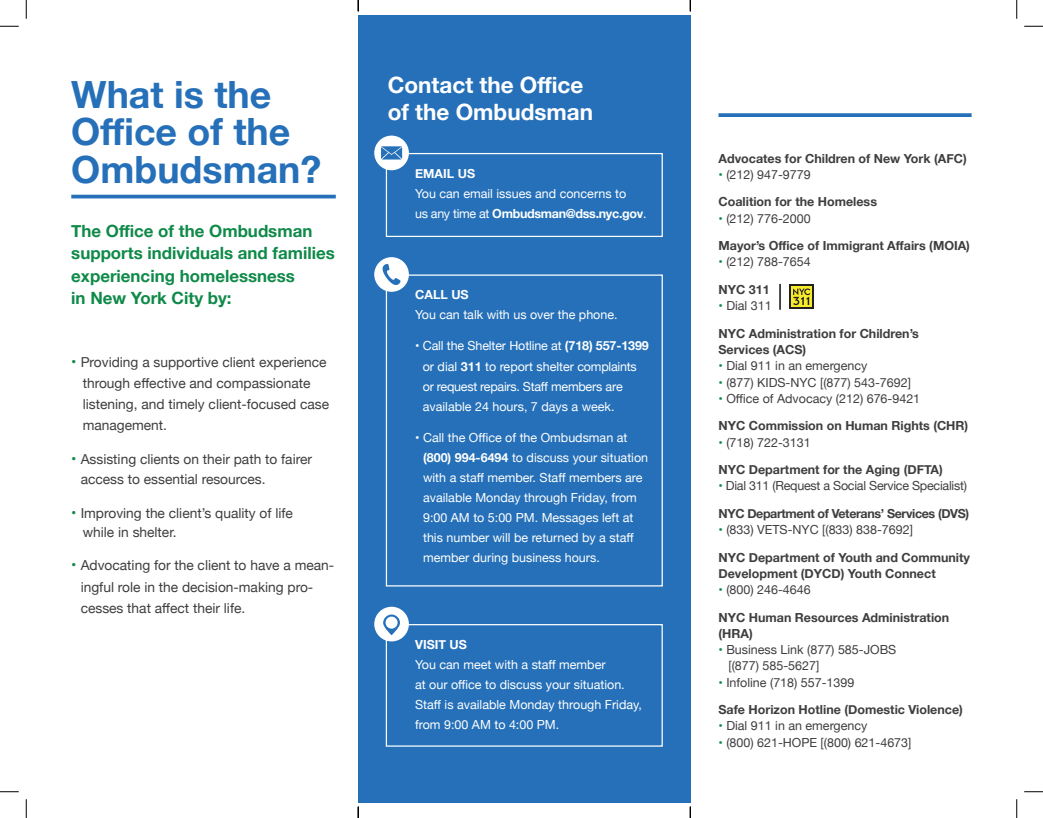
<style>
.page{position:relative;width:1043px;height:818px;background:#fff}
.page>*{position:absolute;margin:0;border:0;box-sizing:border-box;transform-origin:0 0}
.t1{font:700 37.5px/37.5px "Helvetica Neue";color:#2570b8}
.t2{font:700 22.5px/27px "Helvetica Neue";color:#fff}
.t3{font:700 16.88px/22.5px "Helvetica Neue";color:#0f8a49}
.t4{font:13.75px/21.2px "Helvetica Neue";color:#3e3e3f}
.t5{font:12.5px/20px "Helvetica Neue";color:#fff}
.t6{font:700 12.5px/16.2px "Helvetica Neue";color:#3e3e3f}
.t7{font:12.5px/16.2px "Helvetica Neue";color:#3e3e3f}
.t8{font:12.5px "Helvetica Neue";letter-spacing:-.02em;color:#3e3e3f}
.t9{font:700 12.5px "Helvetica Neue";letter-spacing:-.03em;color:#3e3e3f}
.t10{font:700 12.5px "Helvetica Neue";color:#fff}
.s1{font-weight:700}
.s2{font-size:15px;color:#0f8a49}
.s3{color:#0f8a49}
</style>
<div class="page">
<div style="left:358px;top:15px;width:332px;height:787px;background:#2570b8"></div>
<div style="left:789px;top:284px;width:25px;height:25px;background:#231f20"></div>
<div style="left:791px;top:286px;width:21px;height:21px;background:#f6eb2b"></div>
<svg style="left:793px;top:288px;width:17px;height:17px"></svg>
<hr style="left:779px;top:284px;width:2px;height:26px;background:#3e3e3f">
<hr style="left:71px;top:195px;width:265px;height:3px;background:#2570b8">
<svg style="left:718px;top:113px;width:253px;height:4px"></svg>
<div style="left:386px;top:274px;width:277px;height:312px;border:1px solid #fff"></div>
<div style="left:374px;top:257px;width:35px;height:35px;background:#fff;border-radius:50%"></div>
<svg style="left:382px;top:264px;width:18px;height:21px"></svg>
<div style="left:386px;top:153px;width:277px;height:84px;border:1px solid #fff"></div>
<div style="left:374px;top:136px;width:35px;height:34px;background:#fff;border-radius:50%"></div>
<svg style="left:381px;top:146px;width:21px;height:13px"></svg>
<div style="left:386px;top:624px;width:277px;height:122px;border:1px solid #fff"></div>
<div style="left:374px;top:606px;width:35px;height:35px;background:#fff;border-radius:50%"></div>
<svg style="left:383px;top:614px;width:17px;height:21px"></svg>
<svg style="left:0;top:25px;width:19px;height:2px"></svg>
<svg style="left:1024px;top:25px;width:19px;height:2px"></svg>
<svg style="left:0;top:791px;width:19px;height:1px"></svg>
<svg style="left:1024px;top:791px;width:19px;height:1px"></svg>
<svg style="left:25px;top:0;width:2px;height:19px"></svg>
<svg style="left:25px;top:799px;width:2px;height:19px"></svg>
<svg style="left:1016px;top:0;width:1px;height:19px"></svg>
<svg style="left:1016px;top:799px;width:1px;height:19px"></svg>
<svg style="left:357px;top:0;width:2px;height:11px"></svg>
<svg style="left:357px;top:806px;width:2px;height:12px"></svg>
<svg style="left:689px;top:0;width:2px;height:11px"></svg>
<svg style="left:689px;top:806px;width:2px;height:12px"></svg>
<h1 class="t1" style="left:71px;top:77px;width:251px">What is the<br>Office of the<br>Ombudsman?</h1>
<h2 class="t2" style="left:388px;top:72px;width:207px">Contact the Office of the Ombudsman</h2>
<p class="t10" style="left:415px;top:163px;width:61px">EMAIL US</p>
<p class="t5" style="left:415px;top:184px;width:233px">You can email issues and concerns to<br>us any time at <span class="s1">Ombudsman@dss.nyc.gov</span>.</p>
<h3 class="t3" style="left:71px;top:220px;width:265px">The Office of the Ombudsman supports individuals and families experiencing homelessness<br>in New York City by:</h3>
<p class="t4" style="left:83px;top:352px;width:248px;text-indent:-11px"><span class="s2">•</span> Providing a supportive client experience through effective and compassionate listening, and timely client-focused case management.</p>
<p class="t4" style="left:81px;top:450px;width:233px;line-height:20px;text-indent:-9px"><span class="s2">•</span> Assisting clients on their path to fairer access to essential resources.</p>
<p class="t4" style="left:83px;top:504px;width:212px;line-height:18.8px;text-indent:-11px"><span class="s2">•</span> Improving the client’s quality of life while in shelter.</p>
<p class="t4" style="left:81px;top:555px;width:255px;text-indent:-9px"><span class="s2">•</span> Advocating for the client to have a mean&shy;ingful role in the decision-making pro&shy;cesses that affect their life.</p>
<p class="t10" style="left:415px;top:285px;width:55px">CALL US</p>
<p class="t5" style="left:415px;top:305px;width:204px">You can talk with us over the phone.</p>
<p class="t5" style="left:423px;top:337px;width:227px;text-indent:-8px">• Call the Shelter Hotline at <span class="s1">(718) 557-1399 </span>or dial <span class="s1">311</span> to report shelter complaints or request repairs. Staff members are available 24 hours, 7 days a week.</p>
<p class="t5" style="left:423px;top:428px;width:227px;text-indent:-8px">• Call the Office of the Ombudsman at <span class="s1">(800) 994-6494</span> to discuss your situation with a staff member. Staff members are available Monday through Friday, from 9:00 AM to 5:00 PM. Messages left at this number will be returned by a staff member during business hours.</p>
<p class="t10" style="left:415px;top:634px;width:53px">VISIT US</p>
<p class="t5" style="left:415px;top:655px;width:228px">You can meet with a staff member<br>at our office to discuss your situation.<br>Staff is available Monday through Friday, from 9:00 AM to 4:00 PM.</p>
<p class="t6" style="left:718px;top:150px;width:250px">Advocates for Children of New York (AFC)</p>
<p class="t7" style="left:718px;top:167px;width:94px"><span class="s3">•</span> (212) 947-9779</p>
<p class="t6" style="left:718px;top:194px;width:160px">Coalition for the Homeless</p>
<p class="t7" style="left:718px;top:211px;width:94px"><span class="s3">•</span> (212) 776-2000</p>
<p class="t6" style="left:718px;top:238px;width:253px">Mayor’s Office of Immigrant Affairs (MOIA)</p>
<p class="t7" style="left:718px;top:254px;width:94px"><span class="s3">•</span> (212) 788-7654</p>
<p class="t6" style="left:718px;top:282px;width:53px">NYC 311</p>
<p class="t7" style="left:718px;top:298px;width:55px"><span class="s3">•</span> Dial 311</p>
<p class="t6" style="left:718px;top:325px;width:202px">NYC Administration for Children’s<br>Services (ACS)</p>
<p class="t7" style="left:718px;top:358px;width:150px"><span class="s3">•</span> Dial 911 in an emergency</p>
<p class="t7" style="left:718px;top:374px;width:194px"><span class="s3">•</span> (877) KIDS-NYC [(877) 543-7692]</p>
<p class="t7" style="left:718px;top:391px;width:203px"><span class="s3">•</span> Office of Advocacy (212) 676-9421</p>
<p class="t6" style="left:718px;top:418px;width:251px">NYC Commission on Human Rights (CHR)</p>
<p class="t7" style="left:718px;top:434px;width:94px"><span class="s3">•</span> (718) 722-3131</p>
<p class="t6" style="left:718px;top:462px;width:226px">NYC Department for the Aging (DFTA)</p>
<p class="t8" style="left:718px;top:477px;width:250px"><span class="s3">•</span> Dial 311 (Request a Social Service Specialist)</p>
<p class="t9" style="left:718px;top:503px;width:252px">NYC Department of Veterans’ Services (DVS)</p>
<p class="t7" style="left:718px;top:522px;width:196px"><span class="s3">•</span> (833) VETS-NYC [(833) 838-7692]</p>
<p class="t6" style="left:718px;top:549px;width:253px">NYC Department of Youth and Community<br>Development (DYCD) Youth Connect</p>
<p class="t7" style="left:718px;top:582px;width:94px"><span class="s3">•</span> (800) 246-4646</p>
<p class="t6" style="left:718px;top:609px;width:232px">NYC Human Resources Administration (HRA)</p>
<p class="t7" style="left:728px;top:642px;width:169px;text-indent:-10px"><span class="s3">•</span> Business Link (877) 585-JOBS [(877) 585-5627]</p>
<p class="t7" style="left:718px;top:674px;width:137px"><span class="s3">•</span> Infoline (718) 557-1399</p>
<p class="t6" style="left:718px;top:702px;width:246px">Safe Horizon Hotline (Domestic Violence)</p>
<p class="t7" style="left:718px;top:718px;width:150px"><span class="s3">•</span> Dial 911 in an emergency</p>
<p class="t7" style="left:718px;top:734px;width:194px"><span class="s3">•</span> (800) 621-HOPE [(800) 621-4673]</p>
</div>
